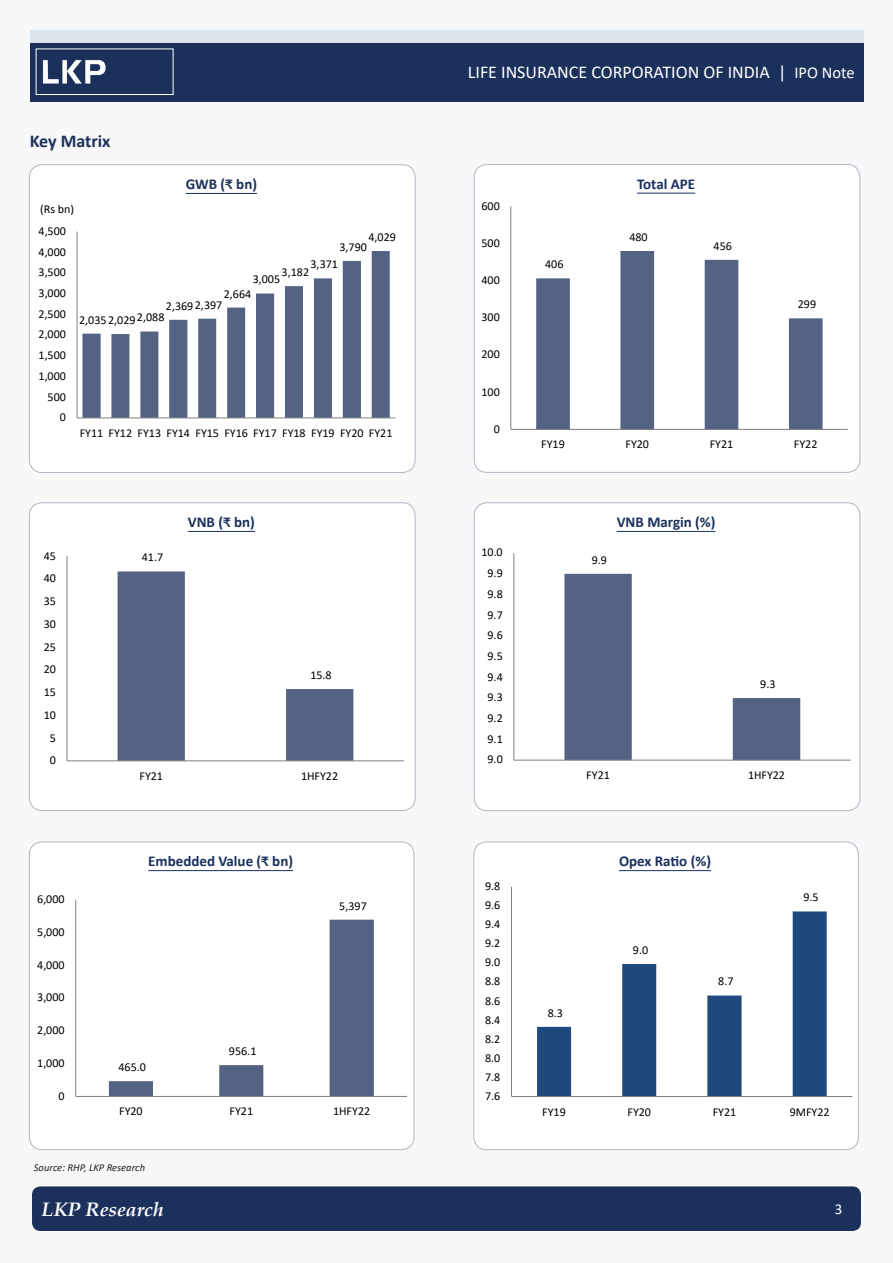
<style>
.page{position:relative;width:893px;height:1263px;background:#f8f8f8}
.page>*{position:absolute;margin:0;border:0;box-sizing:border-box;transform-origin:0 0}
.t1{font:italic 700 19.5px "Book Antiqua";color:#fff}
.t2{font:18px "Calibri";color:#fff}
.Paragraph_Head_2{font:700 18px "Calibri";color:#1b305b}
.chart_head__under_li{font:700 15px "Calibri";color:#1b305b}
.t3{font:15px "Calibri";color:#fff}
.t4{font:12px "Calibri";color:#000}
.Source{font:italic 10.5px "Calibri";color:#231f20}
.s1{font-size:16.5px}
</style>
<div class="page">
<div style="left:30px;top:42px;width:833px;height:59px;background:#1b305b"></div>
<div style="left:30px;top:30px;width:833px;height:12px;background:#dce5ec"></div>
<div style="left:32px;top:1186px;width:829px;height:45px;background:#1b305b;border-radius:9px"></div>
<img style="left:42px;top:60px;width:64px;height:24px">
<div style="left:36px;top:49px;width:137px;height:46px;border:1px solid #fff"></div>
<div style="left:29px;top:165px;width:386px;height:307px;background:#fff;border-radius:13px"></div>
<svg style="left:185px;top:192px;width:73px;height:2px"></svg>
<hr style="left:186px;top:193px;width:71px;height:1px;background:#1b305b">
<svg style="left:82px;top:251px;width:308px;height:167px"></svg>
<hr style="left:77px;top:232px;width:1px;height:186px;background:#7f7f7f">
<hr style="left:77px;top:418px;width:318px;height:1px;background:#7f7f7f">
<div style="left:29px;top:165px;width:386px;height:308px;border:1px solid #afb7c6;border-radius:13px"></div>
<div style="left:474px;top:164px;width:386px;height:308px;background:#fff;border-radius:13px"></div>
<svg style="left:637px;top:192px;width:59px;height:2px"></svg>
<hr style="left:637px;top:193px;width:58px;height:1px;background:#1b305b">
<svg style="left:536px;top:251px;width:287px;height:178px"></svg>
<hr style="left:511px;top:206px;width:1px;height:223px;background:#7f7f7f">
<hr style="left:511px;top:429px;width:337px;height:1px;background:#7f7f7f">
<div style="left:474px;top:164px;width:386px;height:309px;border:1px solid #afb7c6;border-radius:13px"></div>
<div style="left:29px;top:503px;width:386px;height:307px;background:#fff;border-radius:13px"></div>
<svg style="left:187px;top:530px;width:68px;height:2px"></svg>
<hr style="left:188px;top:531px;width:67px;height:1px;background:#1b305b">
<svg style="left:118px;top:571px;width:235px;height:190px"></svg>
<hr style="left:67px;top:556px;width:1px;height:205px;background:#7f7f7f">
<hr style="left:67px;top:761px;width:337px;height:1px;background:#7f7f7f">
<div style="left:29px;top:502px;width:386px;height:309px;border:1px solid #afb7c6;border-radius:13px"></div>
<div style="left:474px;top:503px;width:386px;height:308px;background:#fff;border-radius:13px"></div>
<svg style="left:616px;top:530px;width:100px;height:2px"></svg>
<hr style="left:617px;top:531px;width:98px;height:1px;background:#1b305b">
<svg style="left:564px;top:574px;width:236px;height:186px"></svg>
<hr style="left:514px;top:553px;width:1px;height:207px;background:#7f7f7f">
<hr style="left:514px;top:760px;width:337px;height:1px;background:#7f7f7f">
<div style="left:474px;top:502px;width:386px;height:309px;border:1px solid #afb7c6;border-radius:13px"></div>
<div style="left:29px;top:842px;width:385px;height:308px;background:#fff;border-radius:13px"></div>
<svg style="left:148px;top:871px;width:145px;height:1px"></svg>
<hr style="left:148px;top:870px;width:145px;height:1px;background:#1b305b">
<svg style="left:109px;top:920px;width:265px;height:176px"></svg>
<hr style="left:76px;top:900px;width:1px;height:196px;background:#7f7f7f">
<hr style="left:76px;top:1096px;width:331px;height:1px;background:#7f7f7f">
<div style="left:29px;top:842px;width:385px;height:308px;border:1px solid #afb7c6;border-radius:13px"></div>
<div style="left:474px;top:842px;width:384px;height:308px;background:#fff;border-radius:13px"></div>
<svg style="left:619px;top:870px;width:93px;height:2px"></svg>
<hr style="left:619px;top:870px;width:92px;height:1px;background:#1b305b">
<svg style="left:537px;top:911px;width:290px;height:185px"></svg>
<hr style="left:511px;top:887px;width:1px;height:209px;background:#7f7f7f">
<hr style="left:511px;top:1096px;width:341px;height:1px;background:#7f7f7f">
<div style="left:474px;top:842px;width:385px;height:308px;border:1px solid #afb7c6;border-radius:13px"></div>
<p class="Paragraph_Head_2" style="left:30px;top:129px;width:82px">Key Matrix</p>
<p class="t4" style="left:40px;top:200px;width:35px">(Rs bn)</p>
<p class="t4" style="left:39px;top:223px;width:29px">4,500</p>
<p class="t4" style="left:39px;top:243px;width:29px">4,000</p>
<p class="t4" style="left:39px;top:264px;width:29px">3,500</p>
<p class="chart_head__under_li" style="left:186px;top:173px;width:73px">GWB (₹ bn)</p>
<p class="t4" style="left:368px;top:229px;width:29px">4,029</p>
<p class="t4" style="left:339px;top:239px;width:29px">3,790</p>
<p class="t4" style="left:310px;top:256px;width:29px">3,371</p>
<p class="t4" style="left:282px;top:264px;width:29px">3,182</p>
<p class="t4" style="left:253px;top:271px;width:29px">3,005</p>
<p class="t4" style="left:39px;top:285px;width:29px">3,000</p>
<p class="t4" style="left:39px;top:305px;width:29px">2,500</p>
<p class="t4" style="left:39px;top:326px;width:29px">2,000</p>
<p class="t4" style="left:39px;top:347px;width:29px">1,500</p>
<p class="t4" style="left:39px;top:368px;width:29px">1,000</p>
<p class="t4" style="left:48px;top:388px;width:20px">500</p>
<p class="t4" style="left:60px;top:409px;width:8px">0</p>
<p class="t4" style="left:224px;top:285px;width:29px">2,664</p>
<p class="t4" style="left:166px;top:297px;width:58px">2,369 2,397</p>
<p class="t4" style="left:79px;top:311px;width:87px">2,035 2,029 2,088</p>
<p class="t4" style="left:80px;top:425px;width:314px">FY11 FY12 FY13 FY14 FY15 FY16 FY17 FY18 FY19 FY20 FY21</p>
<p class="t4" style="left:44px;top:547px;width:14px">45</p>
<p class="t4" style="left:44px;top:570px;width:14px">40</p>
<p class="t4" style="left:44px;top:593px;width:14px">35</p>
<p class="t4" style="left:44px;top:616px;width:14px">30</p>
<p class="t4" style="left:44px;top:638px;width:14px">25</p>
<p class="t4" style="left:44px;top:661px;width:14px">20</p>
<p class="t4" style="left:44px;top:684px;width:14px">15</p>
<p class="t4" style="left:44px;top:706px;width:14px">10</p>
<p class="t4" style="left:50px;top:729px;width:8px">5</p>
<p class="t4" style="left:50px;top:752px;width:8px">0</p>
<p class="t4" style="left:37px;top:891px;width:29px">6,000</p>
<p class="t4" style="left:37px;top:924px;width:29px">5,000</p>
<p class="t4" style="left:37px;top:956px;width:29px">4,000</p>
<p class="t4" style="left:37px;top:989px;width:29px">3,000</p>
<p class="t4" style="left:37px;top:1022px;width:29px">2,000</p>
<p class="t4" style="left:37px;top:1055px;width:29px">1,000</p>
<p class="t4" style="left:59px;top:1087px;width:8px">0</p>
<p class="t4" style="left:142px;top:549px;width:23px">41.7</p>
<p class="chart_head__under_li" style="left:188px;top:511px;width:69px">VNB (₹ bn)</p>
<p class="t4" style="left:310px;top:667px;width:23px">15.8</p>
<p class="t4" style="left:139px;top:767px;width:25px">FY21</p>
<p class="t4" style="left:301px;top:767px;width:39px">1HFY22</p>
<p class="chart_head__under_li" style="left:148px;top:850px;width:146px">Embedded Value (₹ bn)</p>
<p class="t4" style="left:339px;top:897px;width:29px">5,397</p>
<p class="t4" style="left:119px;top:1059px;width:29px">465.0</p>
<p class="t4" style="left:229px;top:1043px;width:29px">956.1</p>
<p class="t4" style="left:119px;top:1103px;width:25px">FY20</p>
<p class="t4" style="left:230px;top:1103px;width:25px">FY21</p>
<p class="t4" style="left:333px;top:1103px;width:39px">1HFY22</p>
<p class="Source" style="left:34px;top:1160px;width:113px">Source: RHP, LKP Research</p>
<h2 class="t2" style="left:468px;top:60px;width:388px">LIFE INSURANCE CORPORATION OF INDIA | <span class="s1">IPO Note</span></h2>
<p class="t4" style="left:481px;top:197px;width:20px">600</p>
<p class="t4" style="left:481px;top:235px;width:20px">500</p>
<p class="t4" style="left:481px;top:272px;width:20px">400</p>
<p class="t4" style="left:481px;top:309px;width:20px">300</p>
<p class="t4" style="left:481px;top:346px;width:20px">200</p>
<p class="t4" style="left:481px;top:383px;width:20px">100</p>
<p class="t4" style="left:494px;top:420px;width:8px">0</p>
<p class="t4" style="left:481px;top:544px;width:23px">10.0</p>
<p class="t4" style="left:487px;top:565px;width:17px">9.9</p>
<p class="t4" style="left:487px;top:585px;width:17px">9.8</p>
<p class="t4" style="left:487px;top:606px;width:17px">9.7</p>
<p class="t4" style="left:487px;top:627px;width:17px">9.6</p>
<p class="t4" style="left:487px;top:648px;width:17px">9.5</p>
<p class="t4" style="left:487px;top:668px;width:17px">9.4</p>
<p class="t4" style="left:487px;top:689px;width:17px">9.3</p>
<p class="t4" style="left:487px;top:710px;width:17px">9.2</p>
<p class="t4" style="left:487px;top:730px;width:17px">9.1</p>
<p class="t4" style="left:487px;top:751px;width:17px">9.0</p>
<p class="t4" style="left:485px;top:878px;width:17px">9.8</p>
<p class="t4" style="left:485px;top:897px;width:17px">9.6</p>
<p class="t4" style="left:485px;top:916px;width:17px">9.4</p>
<p class="t4" style="left:485px;top:935px;width:17px">9.2</p>
<p class="t4" style="left:485px;top:954px;width:17px">9.0</p>
<p class="t4" style="left:485px;top:973px;width:17px">8.8</p>
<p class="t4" style="left:485px;top:992px;width:17px">8.6</p>
<p class="t4" style="left:485px;top:1011px;width:17px">8.4</p>
<p class="t4" style="left:485px;top:1030px;width:17px">8.2</p>
<p class="t4" style="left:485px;top:1049px;width:17px">8.0</p>
<p class="t4" style="left:485px;top:1068px;width:17px">7.8</p>
<p class="t4" style="left:485px;top:1087px;width:17px">7.6</p>
<p class="t4" style="left:545px;top:256px;width:20px">406</p>
<p class="chart_head__under_li" style="left:637px;top:173px;width:60px">Total APE</p>
<p class="t4" style="left:629px;top:229px;width:20px">480</p>
<p class="t4" style="left:714px;top:237px;width:20px">456</p>
<p class="t4" style="left:798px;top:296px;width:20px">299</p>
<p class="t4" style="left:541px;top:436px;width:25px">FY19</p>
<p class="t4" style="left:625px;top:436px;width:25px">FY20</p>
<p class="t4" style="left:710px;top:436px;width:25px">FY21</p>
<p class="t4" style="left:794px;top:436px;width:25px">FY22</p>
<p class="chart_head__under_li" style="left:617px;top:511px;width:100px">VNB Margin (%)</p>
<p class="t4" style="left:592px;top:551px;width:17px">9.9</p>
<p class="t4" style="left:760px;top:676px;width:17px">9.3</p>
<p class="t4" style="left:586px;top:767px;width:25px">FY21</p>
<p class="t4" style="left:748px;top:767px;width:39px">1HFY22</p>
<p class="t4" style="left:548px;top:1004px;width:17px">8.3</p>
<p class="chart_head__under_li" style="left:619px;top:850px;width:94px">Opex Ratio (%)</p>
<p class="t4" style="left:633px;top:941px;width:17px">9.0</p>
<p class="t4" style="left:718px;top:973px;width:17px">8.7</p>
<p class="t4" style="left:803px;top:889px;width:17px">9.5</p>
<p class="t4" style="left:542px;top:1103px;width:25px">FY19</p>
<p class="t4" style="left:627px;top:1103px;width:25px">FY20</p>
<p class="t4" style="left:713px;top:1103px;width:25px">FY21</p>
<p class="t4" style="left:790px;top:1103px;width:41px">9MFY22</p>
<h1 class="t1" style="left:42px;top:1196px;width:123px">LKP Research</h1>
<p class="t3" style="left:835px;top:1199px;width:9px">3</p>
</div>
